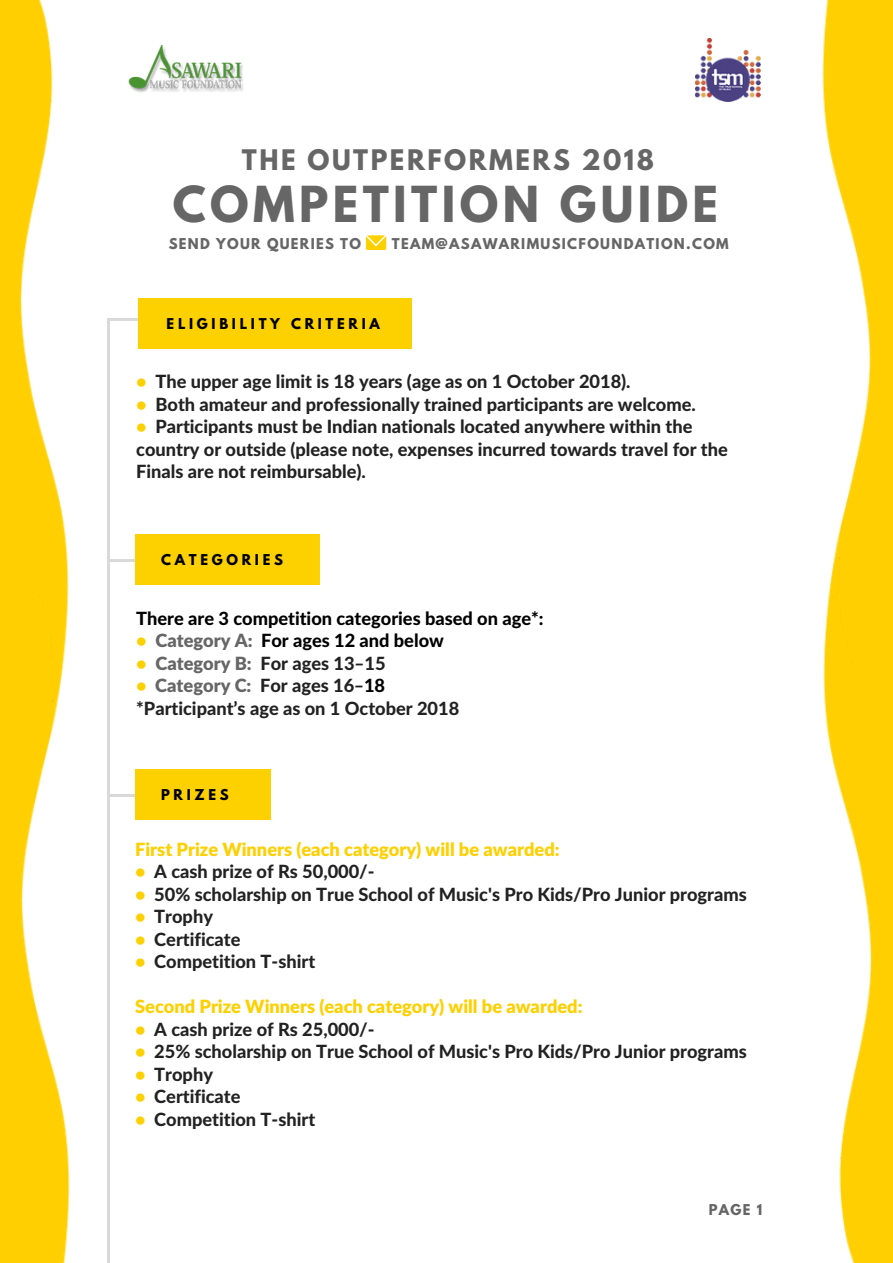
<style>
.page{position:relative;width:893px;height:1263px;background:#fff}
.page>*{position:absolute;margin:0;border:0;box-sizing:border-box;transform-origin:0 0}
.t1{font:700 43.95px "League Spartan";letter-spacing:.1em;color:#666}
.t2{font:700 25.05px "League Spartan";letter-spacing:.1em;color:#666}
.t3{font:800 18.15px/22.5px "Lato";color:#222}
.t4{font:900 18.15px "Lato";color:#fdd000}
.t5{font:800 18.15px "Lato";color:#000}
.t6{font:700 13.2px "League Spartan";letter-spacing:.1em;color:#666}
.t7{font:700 13.2px "League Spartan";letter-spacing:.28em;color:#000}
.s1{color:#fdd000}
.s2{font-weight:900;color:#666}
.s3{color:#000}
</style>
<div class="page">
<hr style="left:120px;top:318px;width:88px;height:2px;background:#d9d9d9">
<svg style="left:110px;top:559px;width:11px;height:2px"></svg>
<hr style="left:121px;top:559px;width:88px;height:2px;background:#d9d9d9">
<svg style="left:107px;top:318px;width:13px;height:13px"></svg>
<hr style="left:108px;top:330px;width:2px;height:88px;background:#d9d9d9">
<hr style="left:108px;top:418px;width:2px;height:88px;background:#d9d9d9">
<hr style="left:108px;top:505px;width:2px;height:88px;background:#d9d9d9">
<hr style="left:108px;top:593px;width:2px;height:88px;background:#d9d9d9">
<hr style="left:108px;top:680px;width:2px;height:88px;background:#d9d9d9">
<hr style="left:108px;top:768px;width:2px;height:87px;background:#d9d9d9">
<hr style="left:108px;top:855px;width:2px;height:88px;background:#d9d9d9">
<hr style="left:108px;top:943px;width:2px;height:87px;background:#d9d9d9">
<hr style="left:108px;top:1030px;width:2px;height:88px;background:#d9d9d9">
<hr style="left:108px;top:1118px;width:2px;height:87px;background:#d9d9d9">
<hr style="left:108px;top:1205px;width:2px;height:58px;background:#d9d9d9">
<div style="left:139px;top:298px;width:273px;height:51px;background:#fdd000"></div>
<svg style="left:366px;top:235px;width:20px;height:15px"></svg>
<div style="left:135px;top:534px;width:185px;height:50px;background:#fdd000"></div>
<img style="left:823px;top:664px;width:70px;height:599px">
<img style="left:822px;top:0;width:71px;height:664px">
<svg style="left:110px;top:794px;width:11px;height:3px"></svg>
<hr style="left:121px;top:794px;width:88px;height:3px;background:#d9d9d9">
<div style="left:135px;top:769px;width:135px;height:51px;background:#fdd000"></div>
<img style="left:0;top:0;width:69px;height:594px">
<img style="left:0;top:594px;width:70px;height:669px">
<img style="left:696px;top:38px;width:64px;height:63px">
<img style="left:128px;top:45px;width:115px;height:47px">
<h2 class="t2" style="left:242px;top:147px;width:414px">THE OUTPERFORMERS 2018</h2>
<h1 class="t1" style="left:173px;top:183px;width:547px">COMPETITION GUIDE</h1>
<p class="t6" style="left:169px;top:237px;width:194px">SEND YOUR QUERIES TO</p>
<p class="t6" style="left:392px;top:237px;width:338px">TEAM@ASAWARIMUSICFOUNDATION.COM</p>
<p class="t7" style="left:167px;top:317px;width:215px">ELIGIBILITY CRITERIA</p>
<p class="t3" style="left:136px;top:370px;width:496px"><span class="s1">•</span> The upper age limit is 18 years (age as on 1 October 2018).</p>
<p class="t3" style="left:136px;top:393px;width:561px"><span class="s1">•</span> Both amateur and professionally trained participants are welcome.</p>
<p class="t3" style="left:136px;top:415px;width:593px"><span class="s1">•</span> Participants must be Indian nationals located anywhere within the country or outside (please note, expenses incurred towards travel for the<br>Finals are not reimbursable).</p>
<p class="t7" style="left:161px;top:553px;width:123px">CATEGORIES</p>
<p class="t5" style="left:136px;top:607px;width:409px">There are 3 competition categories based on age*:</p>
<p class="t5" style="left:136px;top:629px;width:309px"><span class="s1">•</span> <span class="s2">Category A:</span> For ages 12 and below</p>
<p class="t3" style="left:136px;top:652px;width:251px"><span class="s1">•</span> <span class="s2">Category B:</span> For ages 13‒15</p>
<p class="t3" style="left:136px;top:674px;width:324px"><span class="s1">•</span> <span class="s2">Category C:</span> For ages 16‒<span class="s3">18 </span>*Participant’s age as on 1 October 2018</p>
<p class="t7" style="left:161px;top:788px;width:69px">PRIZES</p>
<p class="t4" style="left:135px;top:838px;width:426px">First Prize Winners (each category) will be awarded:</p>
<p class="t3" style="left:135px;top:860px;width:241px"><span class="s1">•</span> A cash prize of Rs 50,000/-</p>
<p class="t3" style="left:135px;top:882px;width:613px"><span class="s1">•</span> 50% scholarship on True School of Music's Pro Kids/Pro Junior programs</p>
<p class="t3" style="left:135px;top:905px;width:79px"><span class="s1">•</span> Trophy</p>
<p class="t3" style="left:135px;top:927px;width:107px"><span class="s1">•</span> Certificate</p>
<p class="t3" style="left:135px;top:950px;width:182px"><span class="s1">•</span> Competition T-shirt</p>
<p class="t4" style="left:135px;top:995px;width:449px">Second Prize Winners (each category) will be awarded:</p>
<p class="t3" style="left:135px;top:1017px;width:241px"><span class="s1">•</span> A cash prize of Rs 25,000/-</p>
<p class="t3" style="left:135px;top:1040px;width:613px"><span class="s1">•</span> 25% scholarship on True School of Music's Pro Kids/Pro Junior programs</p>
<p class="t3" style="left:135px;top:1063px;width:79px"><span class="s1">•</span> Trophy</p>
<p class="t3" style="left:135px;top:1085px;width:107px"><span class="s1">•</span> Certificate</p>
<p class="t3" style="left:135px;top:1108px;width:182px"><span class="s1">•</span> Competition T-shirt</p>
<p class="t6" style="left:709px;top:1203px;width:55px">PAGE 1</p>
</div>
